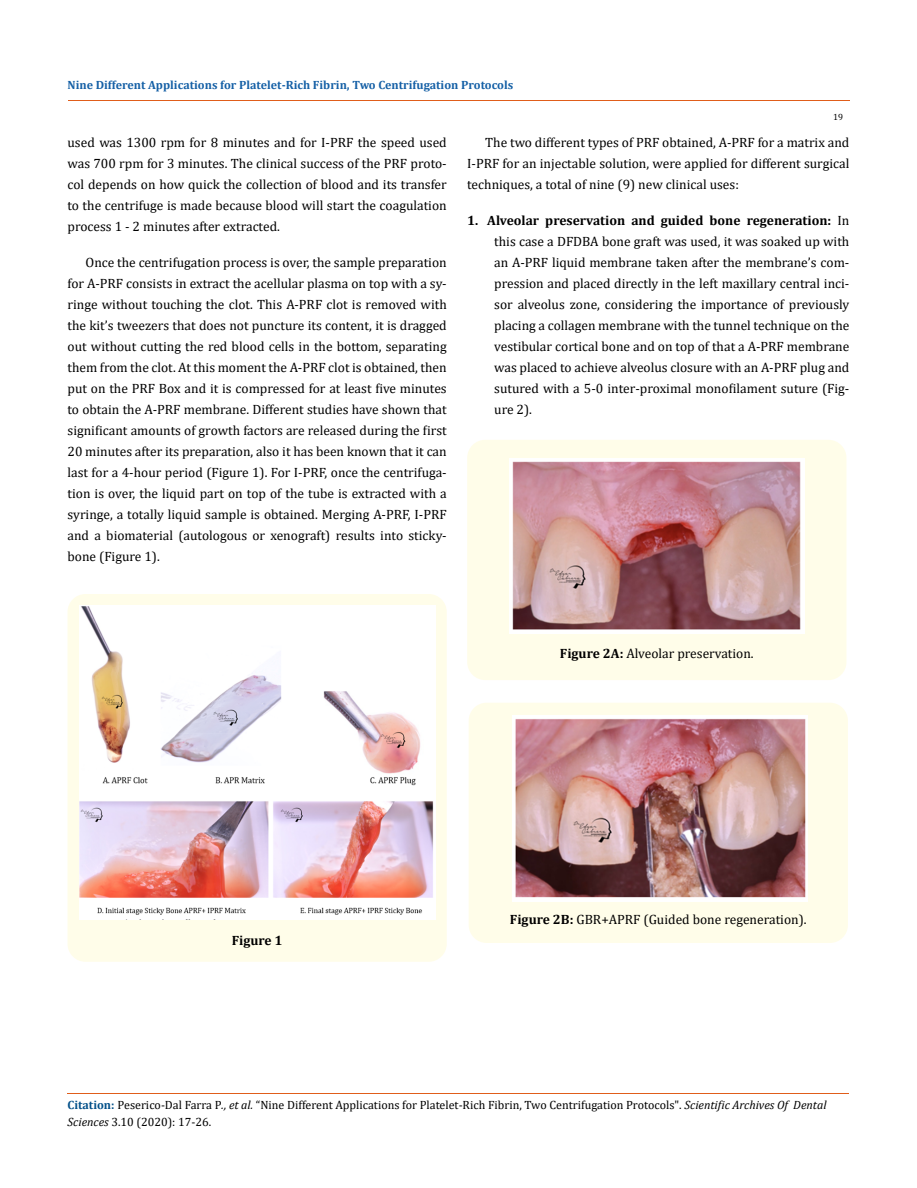
<style>
.page{position:relative;width:917px;height:1188px;background:#fff}
.page>*{position:absolute;margin:0;border:0;box-sizing:border-box;transform-origin:0 0}
.t1{font:13.5px/21px "Cambria";color:#000;text-align:justify}
.t2{font:700 13.5px "Cambria";color:#000}
.t3{font:12px/16.5px "Cambria";color:#000}
.t4{font:700 12px "Cambria";color:#1560a6}
.t5{font:9px "Cambria";color:#000}
.s1{font-weight:700}
.s2{font-weight:700;color:#035089}
.s3{font-style:italic}
</style>
<div class="page">
<hr style="left:68px;top:101px;width:781px;height:1px;background:#e05d1a">
<div style="left:67px;top:594px;width:380px;height:368px;background:#fffde9;border-radius:18px"></div>
<img style="left:80px;top:605px;width:355px;height:314px">
<div style="left:467px;top:440px;width:379px;height:240px;background:#fffde9;border-radius:18px"></div>
<img style="left:509px;top:458px;width:295px;height:175px">
<div style="left:468px;top:703px;width:379px;height:240px;background:#fffde9;border-radius:18px"></div>
<img style="left:512px;top:715px;width:295px;height:187px">
<hr style="left:67px;top:1093px;width:782px;height:1px;background:#e05d1a">
<p class="t4" style="left:68px;top:76px;width:447px">Nine Different Applications for Platelet-Rich Fibrin, Two Centrifugation Protocols</p>
<p class="t5" style="left:833px;top:112px;width:11px">19</p>
<p class="t1" style="left:68px;top:131px;width:381px">used was 1300 rpm for 8 minutes and for I-PRF the speed used was 700 rpm for 3 minutes. The clinical success of the PRF proto&shy;col depends on how quick the collection of blood and its transfer to the centrifuge is made because blood will start the coagulation process 1 - 2 minutes after extracted.</p>
<p class="t1" style="left:68px;top:251px;width:381px;text-indent:18px">Once the centrifugation process is over, the sample preparation for A-PRF consists in extract the acellular plasma on top with a sy&shy;ringe without touching the clot. This A-PRF clot is removed with the kit’s tweezers that does not puncture its content, it is dragged out without cutting the red blood cells in the bottom, separating them from the clot. At this moment the A-PRF clot is obtained, then put on the PRF Box and it is compressed for at least five minutes to obtain the A-PRF membrane. Different studies have shown that significant amounts of growth factors are released during the first 20 minutes after its preparation, also it has been known that it can last for a 4-hour period (Figure 1). For I-PRF, once the centrifuga&shy;tion is over, the liquid part on top of the tube is extracted with a syringe, a totally liquid sample is obtained. Merging A-PRF, I-PRF and a biomaterial (autologous or xenograft) results into sticky&shy;bone (Figure 1).</p>
<p class="t1" style="left:467px;top:131px;width:384px;text-indent:18px">The two different types of PRF obtained, A-PRF for a matrix and I-PRF for an injectable solution, were applied for different surgical techniques, a total of nine (9) new clinical uses:</p>
<p class="t1" style="left:494px;top:209px;width:357px;text-indent:-27px"><span class="s1">1. Alveolar preservation and guided bone regeneration:</span> In this case a DFDBA bone graft was used, it was soaked up with an A-PRF liquid membrane taken after the membrane’s com&shy;pression and placed directly in the left maxillary central inci&shy;sor alveolus zone, considering the importance of previously placing a collagen membrane with the tunnel technique on the vestibular cortical bone and on top of that a A-PRF membrane was placed to achieve alveolus closure with an A-PRF plug and sutured with a 5-0 inter-proximal monofilament suture (Fig&shy;ure 2).</p>
<p class="t1" style="left:560px;top:643px;width:195px"><span class="s1">Figure 2A:</span> Alveolar preservation.</p>
<p class="t2" style="left:232px;top:931px;width:52px">Figure 1</p>
<p class="t1" style="left:510px;top:909px;width:298px"><span class="s1">Figure 2B:</span> GBR+APRF (Guided bone regeneration).</p>
<p class="t3" style="left:67px;top:1097px;width:760px"><span class="s2">Citation:</span> Peserico-Dal Farra P<span class="s3">., et al.</span> “Nine Different Applications for Platelet-Rich Fibrin, Two Centrifugation Protocols". <span class="s3">Scientific Archives Of Dental<br>Sciences</span> 3.10 (2020): 17-26.</p>
</div>
